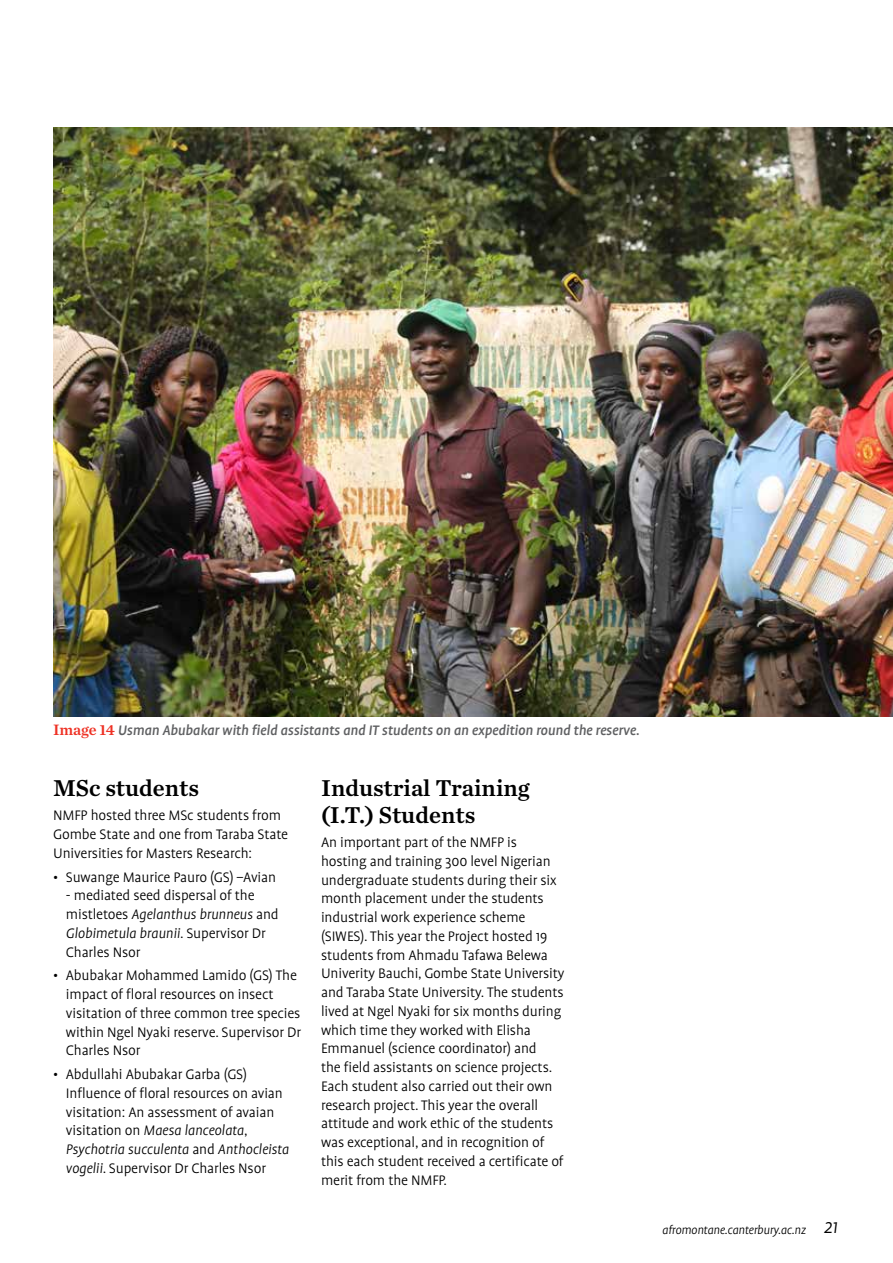
<style>
.page{position:relative;width:893px;height:1263px;background:#fff}
.page>*{position:absolute;margin:0;border:0;box-sizing:border-box;transform-origin:0 0}
.t1{font:24px/27px "Chronicle Text G2 Semi";color:#000}
.t2{font:300 15.75px/18.8px "Profile Pro";letter-spacing:-.01em;color:#000}
.t3{font:italic 500 15.75px "Profile Pro";letter-spacing:-.01em;color:#5f6062}
.t4{font:italic 300 13.5px "Profile Pro";letter-spacing:-.02em;color:#000}
.s1{font-family:"Chronicle Text G2 Semi";font-weight:400;font-style:normal;color:#ee3124}
.s2{font-style:italic}
.s3{font-size:21px}
</style>
<div class="page">
<img style="left:53px;top:128px;width:840px;height:588px">
<p class="t3" style="left:53px;top:721px;width:588px"><span class="s1">Image 14</span> Usman Abubakar with field assistants and IT students on an expedition round the reserve.</p>
<h1 class="t1" style="left:53px;top:773px;width:148px">MSc students</h1>
<p class="t2" style="left:53px;top:807px;width:237px">NMFP hosted three MSc students from<br>Gombe State and one from Taraba State<br>Universities for Masters Research:</p>
<p class="t2" style="left:53px;top:868px;width:224px">• Suwange Maurice Pauro (GS) –Avian</p>
<p class="t2" style="left:66px;top:887px;width:214px">- mediated seed dispersal of the mistletoes <span class="s2">Agelanthus brunneus</span> and<br><span class="s2">Globimetula braunii</span>. Supervisor Dr<br>Charles Nsor</p>
<p class="t2" style="left:66px;top:967px;width:237px;text-indent:-13px">• Abubakar Mohammed Lamido (GS) The impact of floral resources on insect visitation of three common tree species within Ngel Nyaki reserve. Supervisor Dr Charles Nsor</p>
<p class="t2" style="left:66px;top:1066px;width:225px;text-indent:-13px">• Abdullahi Abubakar Garba (GS)<br>Influence of floral resources on avian visitation: An assessment of avaian visitation on <span class="s2">Maesa lanceolata</span>, <span class="s2">Psychotria succulenta</span> and <span class="s2">Anthocleista vogelii</span>. Supervisor Dr Charles Nsor</p>
<h1 class="t1" style="left:321px;top:773px;width:210px">Industrial Training (I.T.) Students</h1>
<p class="t2" style="left:321px;top:834px;width:245px">An important part of the NMFP is hosting and training 300 level Nigerian undergraduate students during their six month placement under the students industrial work experience scheme (SIWES). This year the Project hosted 19 students from Ahmadu Tafawa Belewa Univerity Bauchi, Gombe State University and Taraba State University. The students lived at Ngel Nyaki for six months during which time they worked with Elisha Emmanuel (science coordinator) and<br>the field assistants on science projects.<br>Each student also carried out their own research project. This year the overall attitude and work ethic of the students was exceptional, and in recognition of this each student received a certificate of merit from the NMFP.</p>
<p class="t4" style="left:662px;top:1222px;width:177px">afromontane.canterbury.ac.nz <span class="s3">21</span></p>
</div>
